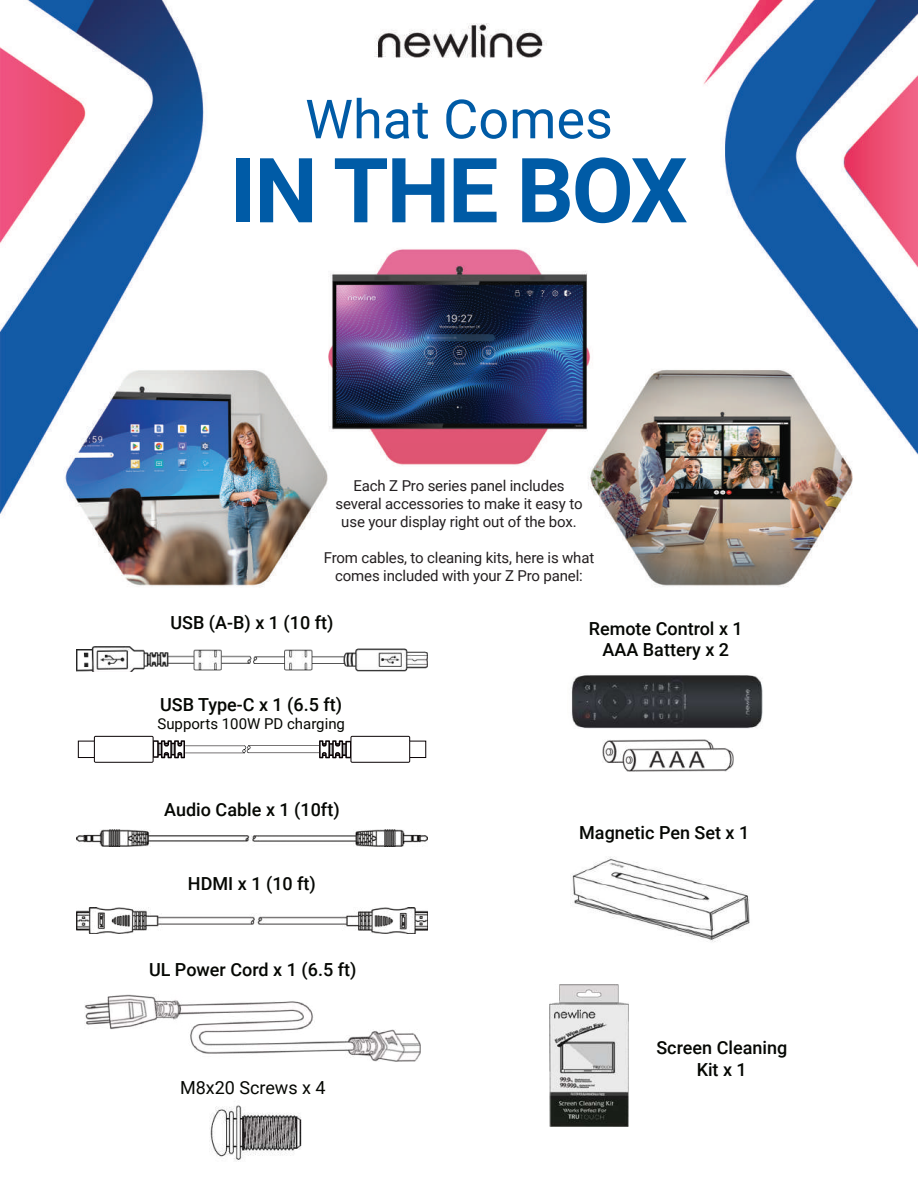
<style>
.page{position:relative;width:918px;height:1188px;background:#fff}
.page>*{position:absolute;margin:0;border:0;box-sizing:border-box;transform-origin:0 0}
.t1{font:700 90px "Roboto";letter-spacing:-.025em;color:#005ba6}
.t2{font:54px "Roboto";color:#005ba6}
.t3{font:500 18px/21.6px "Roboto";color:#050703;text-align:center}
.t4{font:18px "Roboto";color:#050703}
.t5{font:15px/18px "Roboto";letter-spacing:-.01em;color:#231f20;text-align:center}
.t6{font:15px "Roboto";color:#050703}
</style>
<div class="page">
<img style="left:0;top:0;width:918px;height:1062px">
<img style="left:85px;top:994px;width:336px;height:67px">
<img style="left:76px;top:907px;width:352px;height:26px">
<img style="left:76px;top:647px;width:352px;height:24px">
<img style="left:76px;top:830px;width:352px;height:17px">
<img style="left:571px;top:856px;width:183px;height:87px">
<img style="left:549px;top:984px;width:80px;height:143px">
<img style="left:602px;top:740px;width:131px;height:32px">
<img style="left:568px;top:673px;width:198px;height:56px">
<svg style="left:76px;top:730px;width:355px;height:39px"></svg>
<img style="left:209px;top:1105px;width:93px;height:56px">
<h2 class="t2" style="left:305px;top:81px;width:309px">What Comes</h2>
<h1 class="t1" style="left:230px;top:127px;width:459px">IN THE BOX</h1>
<p class="t5" style="left:335px;top:476px;width:249px">Each Z Pro series panel includes several accessories to make it easy to use your display right out of the box.</p>
<p class="t5" style="left:324px;top:548px;width:272px">From cables, to cleaning kits, here is what comes included with your Z Pro panel:</p>
<p class="t3" style="left:171px;top:611px;width:164px">USB (A-B) x 1 (10 ft)</p>
<p class="t3" style="left:160px;top:693px;width:184px">USB Type-C x 1 (6.5 ft)</p>
<p class="t6" style="left:157px;top:713px;width:189px">Supports 100W PD charging</p>
<p class="t3" style="left:164px;top:798px;width:177px">Audio Cable x 1 (10ft)</p>
<p class="t3" style="left:188px;top:872px;width:130px">HDMI x 1 (10 ft)</p>
<p class="t3" style="left:149px;top:959px;width:209px">UL Power Cord x 1 (6.5 ft)</p>
<p class="t4" style="left:180px;top:1075px;width:147px">M8x20 Screws x 4</p>
<p class="t3" style="left:589px;top:617px;width:156px">Remote Control x 1<br>AAA Battery x 2</p>
<p class="t3" style="left:579px;top:821px;width:172px">Magnetic Pen Set x 1</p>
<p class="t3" style="left:656px;top:1036px;width:132px">Screen Cleaning<br>Kit x 1</p>
</div>
